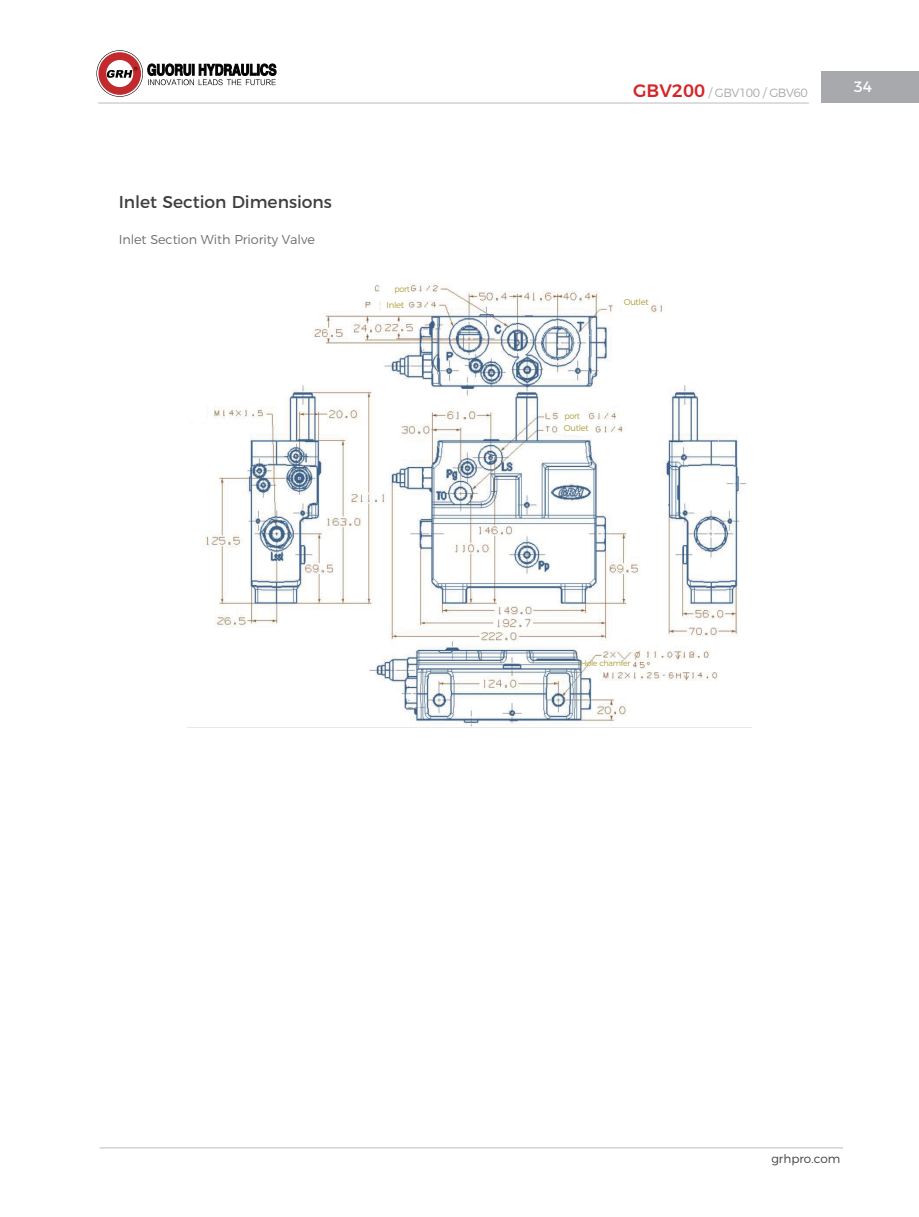
<style>
.page{position:relative;width:919px;height:1217px;background:#fff}
.page>*{position:absolute;margin:0;border:0;box-sizing:border-box;transform-origin:0 0}
.t1{font:17.1px "Montserrat";color:#3e3e3f}
.t2{font:15px "Montserrat";color:#fff}
.t3{font:300 12.9px "Montserrat";letter-spacing:-.005em;color:#6c6d70}
.t4{font:300 12px "Montserrat";letter-spacing:-.04em;color:#a8a9ad}
.t5{font:300 12px "Montserrat";color:#3e3e3f}
.t6{font:300 8.55px/16.2px "Montserrat";letter-spacing:-.035em;color:#ab9f38;scale:.94 1}
.t7{font:300 8.55px "Montserrat";letter-spacing:-.035em;color:#ab9f38}
.t8{font:300 7.95px "Montserrat";letter-spacing:-.035em;color:#ab9f38}
.s1{font-weight:500;font-size:18px;color:#d52529}
</style>
<div class="page">
<hr style="left:100px;top:1147px;width:743px;height:1px;background:#bcbdc0">
<div style="left:821px;top:71px;width:97px;height:32px;background:#a8a9ad"></div>
<hr style="left:98px;top:103px;width:711px;height:1px;background:#bcbdc0">
<img style="left:203px;top:284px;width:544px;height:440px">
<svg style="left:96px;top:50px;width:47px;height:47px"></svg>
<svg style="left:98px;top:52px;width:43px;height:43px"></svg>
<svg style="left:147px;top:64px;width:129px;height:21px"></svg>
<h1 class="t1" style="left:119px;top:188px;width:215px">Inlet Section Dimensions</h1>
<p class="t3" style="left:119px;top:229px;width:198px">Inlet Section With Priority Valve</p>
<p class="t4" style="left:633px;top:83px;width:176px"><span class="s1">GBV200</span> / GBV100 / GBV60</p>
<p class="t2" style="left:854px;top:75px;width:20px">34</p>
<p class="t6" style="left:387px;top:280px;width:26px;text-indent:8px">port<br>Inlet</p>
<p class="t7" style="left:624px;top:295px;width:26px">Outlet</p>
<p class="t6" style="left:564px;top:409px;width:28px;line-height:12.3px">port<br>Outlet</p>
<p class="t8" style="left:580px;top:657px;width:52px">Hole chamfer</p>
<p class="t5" style="left:771px;top:1149px;width:71px">grhpro.com</p>
</div>
